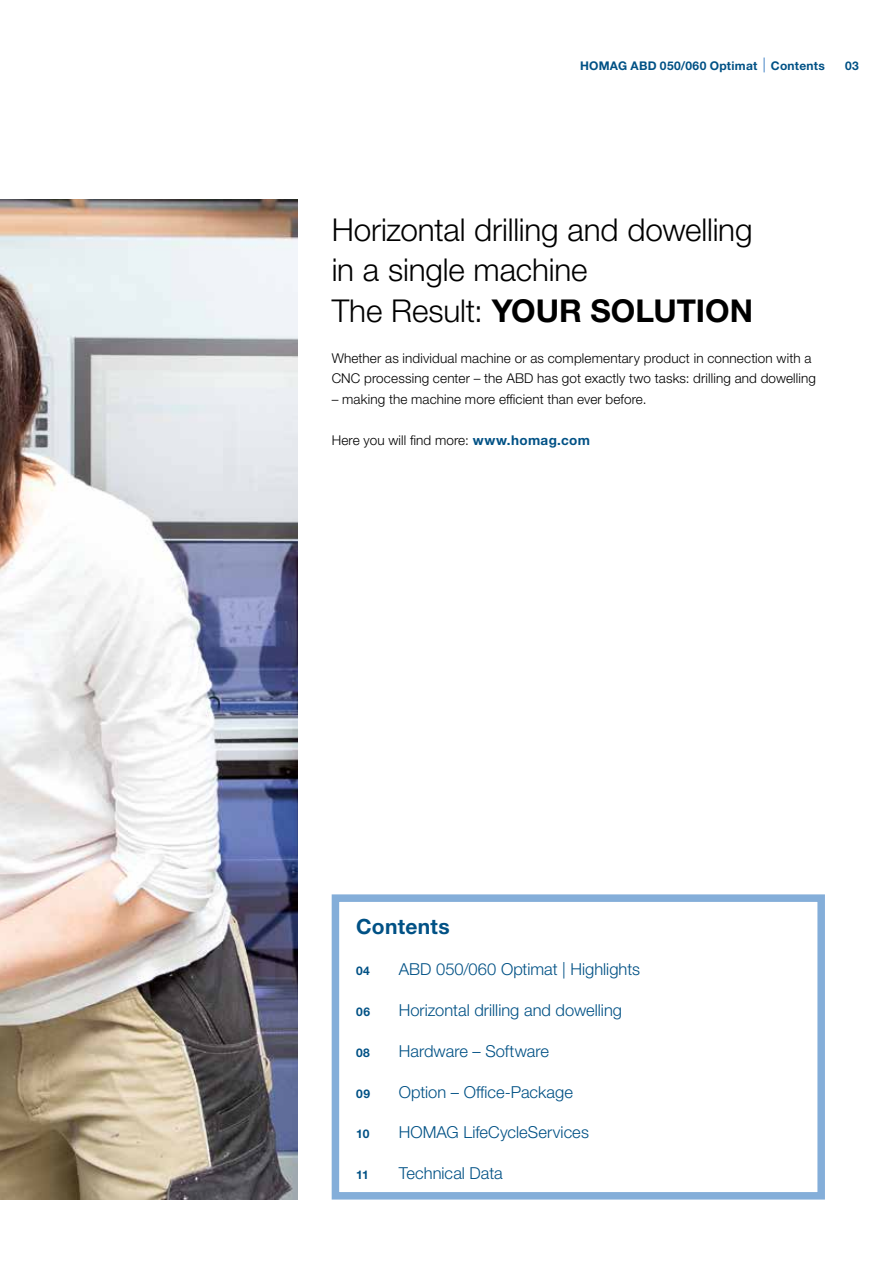
<style>
.page{position:relative;width:893px;height:1263px;background:#fff}
.page>*{position:absolute;margin:0;border:0;box-sizing:border-box;transform-origin:0 0}
.t1{font:300 31.5px/40.8px "Helvetica Neue LTW1 G";letter-spacing:-.005em;color:#000}
.t2{font:700 21px "Helvetica Neue LTW1 G";letter-spacing:.015em;color:#005185}
.t3{font:300 16.5px "Helvetica Neue LTW1 G";color:#005185}
.t4{font:300 13.5px/20.4px "Helvetica Neue LTW1 G";letter-spacing:.01em;color:#000}
.t5{font:700 12px "Helvetica Neue LTW1 G";letter-spacing:.02em;color:#005185}
.s1{font-weight:700}
.s2{font-weight:700;color:#005185}
</style>
<div class="page">
<img style="left:0;top:200px;width:298px;height:999px">
<div style="left:332px;top:894px;width:493px;height:305px;border:8px solid #84aed9"></div>
<svg style="left:763px;top:58px;width:2px;height:14px"></svg>
<p class="t5" style="left:580px;top:58px;width:246px">HOMAG ABD 050/060 Optimat Contents</p>
<p class="t5" style="left:845px;top:58px;width:15px">03</p>
<h1 class="t1" style="left:332px;top:209px;width:423px">Horizontal drilling and dowelling in a single machine<br>The Result: <span class="s1">YOUR SOLUTION</span></h1>
<p class="t4" style="left:332px;top:348px;width:486px">Whether as individual machine or as complementary product in connection with a<br>CNC processing center – the ABD has got exactly two tasks: drilling and dowelling</p>
<p class="t4" style="left:332px;top:389px;width:316px">– making the machine more efficient than ever before.</p>
<p class="t4" style="left:332px;top:430px;width:260px">Here you will find more: <span class="s2">www.homag.com</span></p>
<h2 class="t2" style="left:356px;top:914px;width:95px">Contents</h2>
<p class="t5" style="left:356px;top:963px;width:15px">04</p>
<p class="t3" style="left:399px;top:959px;width:243px">ABD 050/060 Optimat | Highlights</p>
<p class="t5" style="left:356px;top:1004px;width:15px">06</p>
<p class="t3" style="left:399px;top:1000px;width:225px">Horizontal drilling and dowelling</p>
<p class="t5" style="left:356px;top:1045px;width:15px">08</p>
<p class="t3" style="left:399px;top:1041px;width:152px">Hardware – Software</p>
<p class="t5" style="left:356px;top:1086px;width:15px">09</p>
<p class="t3" style="left:399px;top:1081px;width:176px">Option – Office-Package</p>
<p class="t5" style="left:356px;top:1127px;width:15px">10</p>
<p class="t3" style="left:399px;top:1122px;width:192px">HOMAG LifeCycleServices</p>
<p class="t5" style="left:356px;top:1167px;width:14px">11</p>
<p class="t3" style="left:399px;top:1163px;width:106px">Technical Data</p>
</div>
